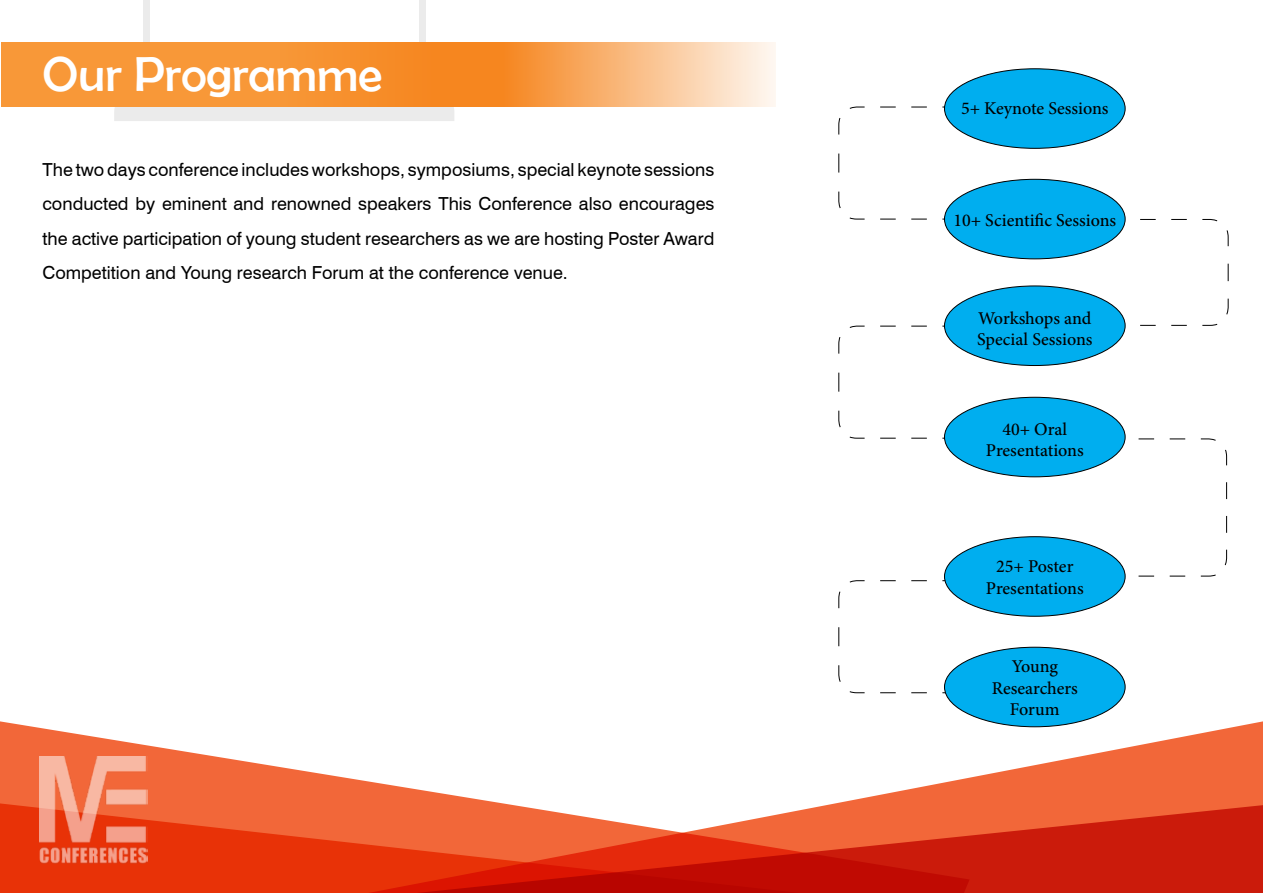
<style>
.page{position:relative;width:1263px;height:893px;background:#fff}
.page>*{position:absolute;margin:0;border:0;box-sizing:border-box;transform-origin:0 0}
.t1{font:49.2px "Berlin Sans FB";color:#fff}
.t2{font:18px/34.5px "Swiss 721 BT";color:#000;text-align:justify}
.t3{font:500 18px/21.1px "Minion Pro";color:#000;text-align:center}
</style>
<div class="page">
<svg style="left:1114px;top:438px;width:113px;height:139px"></svg>
<svg style="left:1116px;top:219px;width:113px;height:107px"></svg>
<svg style="left:838px;top:106px;width:113px;height:114px"></svg>
<svg style="left:838px;top:325px;width:113px;height:114px"></svg>
<svg style="left:838px;top:580px;width:113px;height:113px"></svg>
<div style="left:143px;top:0;width:7px;height:85px;background:#ebebeb"></div>
<div style="left:114px;top:107px;width:340px;height:14px;background:#ebebeb"></div>
<div style="left:419px;top:0;width:7px;height:85px;background:#ebebeb"></div>
<svg style="left:431px;top:43px;width:345px;height:64px"></svg>
<div style="left:1px;top:43px;width:430px;height:64px;background:linear-gradient(to right,#f99c3e,#f68e2a)"></div>
<div style="left:944px;top:179px;width:181px;height:80px;background:#00aeef;border-radius:50%"></div>
<div style="left:944px;top:69px;width:181px;height:79px;background:#00aeef;border-radius:50%"></div>
<div style="left:944px;top:286px;width:181px;height:79px;background:#00aeef;border-radius:50%"></div>
<div style="left:944px;top:397px;width:181px;height:80px;background:#00aeef;border-radius:50%"></div>
<div style="left:944px;top:537px;width:181px;height:79px;background:#00aeef;border-radius:50%"></div>
<div style="left:944px;top:647px;width:181px;height:80px;background:#00aeef;border-radius:50%"></div>
<svg style="left:1205px;top:721px;width:58px;height:84px;fill:#f26739"></svg>
<svg style="left:0;top:721px;width:1205px;height:84px"></svg>
<svg style="left:0;top:803px;width:947px;height:90px;fill:#e83207"></svg>
<svg style="left:316px;top:805px;width:947px;height:88px"></svg>
<img style="left:39px;top:756px;width:109px;height:112px">
<h1 class="t1" style="left:43px;top:47px;width:341px">Our Programme</h1>
<p class="t2" style="left:43px;top:152px;width:673px">The two days conference includes workshops, symposiums, special keynote sessions conducted by eminent and renowned speakers This Conference also encourages the active participation of young student researchers as we are hosting Poster Award Competition and Young research Forum at the conference venue.</p>
<p class="t3" style="left:961px;top:98px;width:149px">5+ Keynote Sessions</p>
<p class="t3" style="left:953px;top:209px;width:164px">10+ Scientific Sessions</p>
<p class="t3" style="left:977px;top:307px;width:117px;text-align:left">Workshops and<br>Special Sessions</p>
<p class="t3" style="left:986px;top:419px;width:99px">40+ Oral<br>Presentations</p>
<p class="t3" style="left:986px;top:556px;width:99px">25+ Poster<br>Presentations</p>
<p class="t3" style="left:992px;top:656px;width:88px">Young<br>Researchers<br>Forum</p>
</div>
